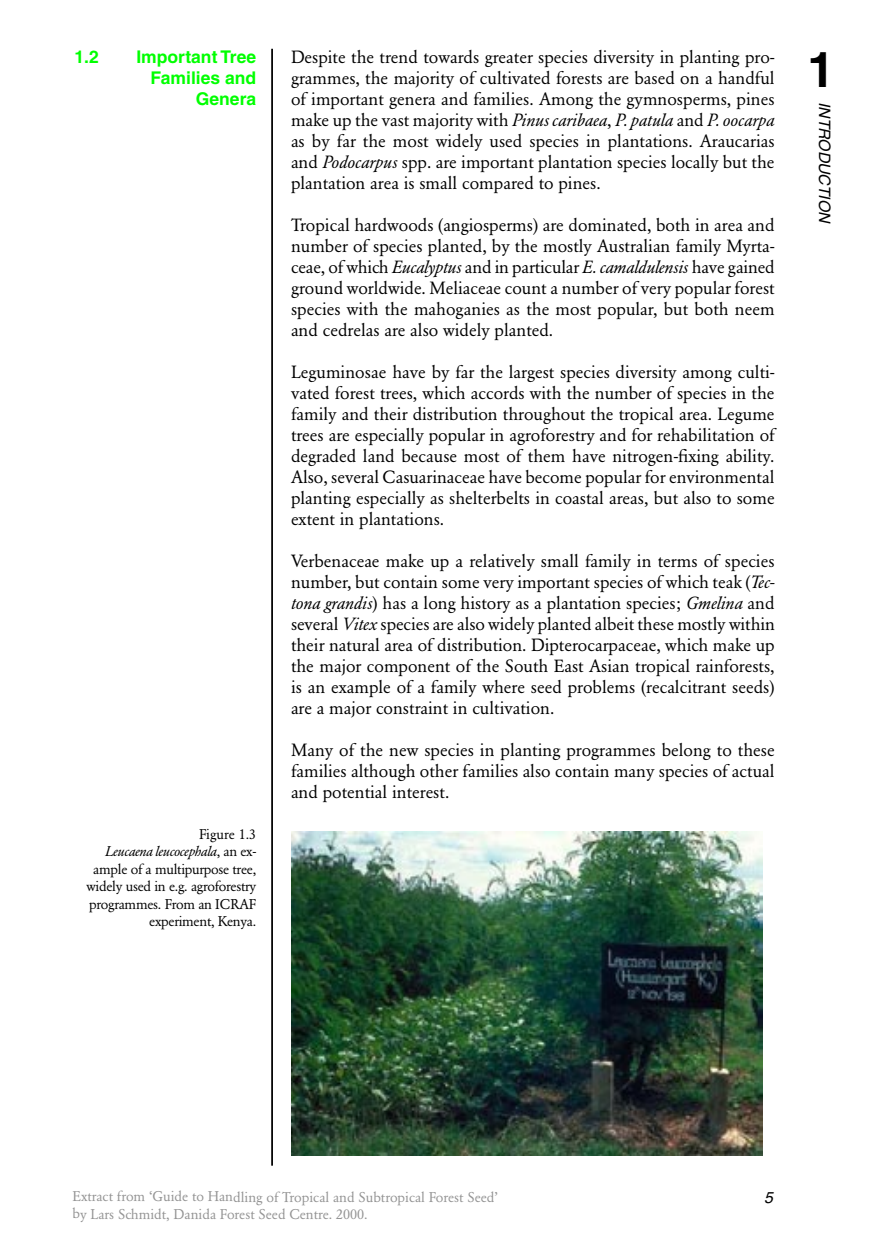
<style>
.page{position:relative;width:874px;height:1241px;background:#fff}
.page>*{position:absolute;margin:0;border:0;box-sizing:border-box;transform-origin:0 0}
.t1{font:700 49px "Helvetica";color:#000}
.Body_text{font:17.5px/21px "Garamond BE";color:#000;text-align:justify}
.Subhead_1{font:700 17.5px/21px "Helvetica";color:#0f0;text-align:right}
.t2{font:italic 15.75px "Helvetica";color:#000}
.Caption-figuretekst{font:14px/17.5px "Garamond BE";letter-spacing:-.02em;color:#000;text-align:right}
.t3{font:14px/17.3px "Garamond BE";letter-spacing:-.005em;color:#939393}
.s1{font-style:italic}
</style>
<div class="page">
<hr style="left:271px;top:49px;width:2px;height:1116px;background:#000">
<img style="left:291px;top:831px;width:470px;height:324px">
<p class="Subhead_1" style="left:74px;top:46px;width:26px">1.2</p>
<p class="Subhead_1" style="left:136px;top:46px;width:121px">Important Tree<br>Families and</p>
<p class="Subhead_1" style="left:196px;top:88px;width:62px">Genera</p>
<p class="Caption-figuretekst" style="left:199px;top:825px;width:59px">Figure 1.3</p>
<p class="Caption-figuretekst" style="left:86px;top:842px;width:171px"><span class="s1">Leucaena leucocephala</span>, an ex&shy;ample of a multipurpose tree, widely used in e.g. agroforestry programmes. From an ICRAF experiment, Kenya.</p>
<p class="Body_text" style="left:291px;top:46px;width:485px">Despite the trend towards greater species diversity in planting pro&shy;grammes, the majority of cultivated forests are based on a handful of important genera and families. Among the gymnosperms, pines make up the vast majority with <span class="s1">Pinus caribaea</span>, <span class="s1">P. patula</span> and <span class="s1">P. oocarpa </span>as by far the most widely used species in plantations. Araucarias and <span class="s1">Podocarpus</span> spp. are important plantation species locally but the plantation area is small compared to pines.</p>
<p class="Body_text" style="left:291px;top:214px;width:485px">Tropical hardwoods (angiosperms) are dominated, both in area and number of species planted, by the mostly Australian family Myrta&shy;ceae, of which <span class="s1">Eucalyptus</span> and in particular <span class="s1">E. camaldulensis</span> have gained ground worldwide. Meliaceae count a number of very popular forest species with the mahoganies as the most popular, but both neem and cedrelas are also widely planted.</p>
<p class="Body_text" style="left:291px;top:361px;width:485px">Leguminosae have by far the largest species diversity among culti&shy;vated forest trees, which accords with the number of species in the family and their distribution throughout the tropical area. Legume trees are especially popular in agroforestry and for rehabilitation of degraded land because most of them have nitrogen-fixing ability.<br>Also, several Casuarinaceae have become popular for environmental planting especially as shelterbelts in coastal areas, but also to some extent in plantations.</p>
<p class="Body_text" style="left:291px;top:550px;width:485px">Verbenaceae make up a relatively small family in terms of species number, but contain some very important species of which teak (<span class="s1">Tec&shy;tona grandis</span>) has a long history as a plantation species; <span class="s1">Gmelina</span> and several <span class="s1">Vitex</span> species are also widely planted albeit these mostly within their natural area of distribution. Dipterocarpaceae, which make up the major component of the South East Asian tropical rainforests, is an example of a family where seed problems (recalcitrant seeds) are a major constraint in cultivation.</p>
<p class="Body_text" style="left:291px;top:739px;width:485px">Many of the new species in planting programmes belong to these families although other families also contain many species of actual and potential interest.</p>
<h1 class="t1" style="left:807px;top:39px;width:29px">1</h1>
<p class="t2" style="left:833px;top:102px;width:123px;rotate:90deg">INTRODUCTION</p>
<p class="t3" style="left:72px;top:1188px;width:427px">Extract from ‘Guide to Handling of Tropical and Subtropical Forest Seed’ by Lars Schmidt, Danida Forest Seed Centre. 2000.</p>
<p class="t2" style="left:763px;top:1187px;width:10px">5</p>
</div>
